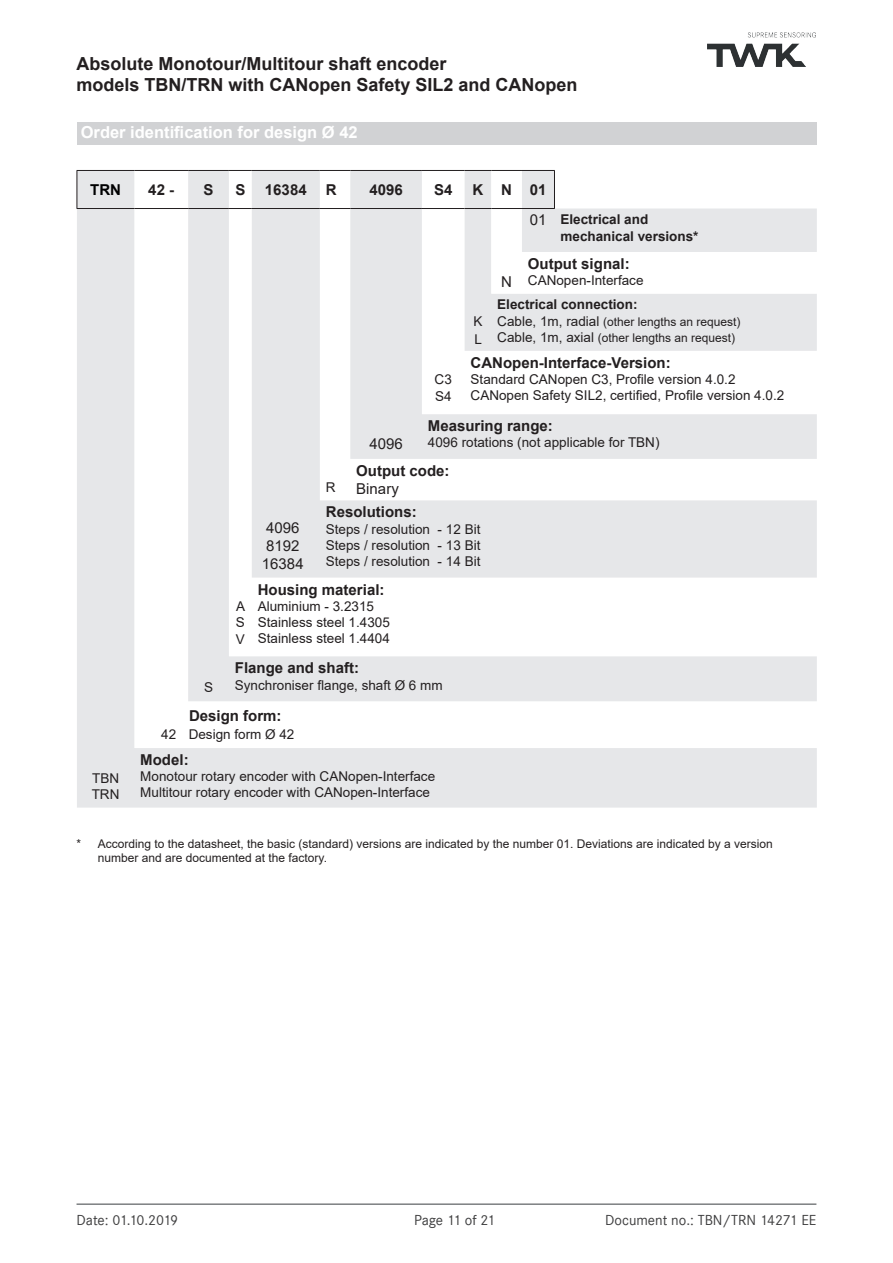
<style>
.page{position:relative;width:893px;height:1263px;background:#fff}
.page>*{position:absolute;margin:0;border:0;box-sizing:border-box;transform-origin:0 0}
.t1{font:700 18px/21.6px "Arial";color:#231f20}
.t2{font:700 16.5px "Arial";color:#fff}
.t3{font:700 15px "Arial";color:#231f20}
.t4{font:15px "Corporate S";color:#3e3e3f}
.t5{font:15px/18px "Arial";color:#231f20}
.t6{font:15px "Corporate S";letter-spacing:-.025em;color:#3e3e3f}
.t7{font:700 15px "Arial";color:#000001}
.t8{font:13.5px/16.2px "Arial";color:#231f20}
.t9{font:700 13.5px/16.2px "Arial";color:#231f20}
.t10{font:12px/16.2px "Arial";color:#231f20}
.s1{font-weight:400;font-size:15px}
.s2{font-size:13.5px}
</style>
<div class="page">
<hr style="left:77px;top:1203px;width:739px;height:2px;background:#7c7f81">
<img style="left:707px;top:33px;width:108px;height:33px">
<svg style="left:77px;top:171px;width:740px;height:636px;fill:#e6e7e9"></svg>
<svg style="left:252px;top:171px;width:565px;height:407px;fill:#e6e7e9"></svg>
<hr style="left:77px;top:170px;width:57px;height:1px;background:#231f20">
<hr style="left:77px;top:171px;width:1px;height:37px;background:#231f20">
<hr style="left:134px;top:170px;width:54px;height:1px;background:#231f20">
<hr style="left:188px;top:170px;width:41px;height:1px;background:#231f20">
<svg style="left:229px;top:170px;width:23px;height:1px"></svg>
<hr style="left:252px;top:170px;width:68px;height:1px;background:#231f20">
<hr style="left:320px;top:170px;width:30px;height:1px;background:#231f20">
<hr style="left:350px;top:170px;width:72px;height:1px;background:#231f20">
<hr style="left:422px;top:170px;width:43px;height:1px;background:#231f20">
<hr style="left:77px;top:208px;width:57px;height:1px;background:#231f20">
<hr style="left:134px;top:208px;width:54px;height:1px;background:#231f20">
<hr style="left:188px;top:208px;width:41px;height:1px;background:#231f20">
<svg style="left:229px;top:208px;width:23px;height:1px"></svg>
<hr style="left:252px;top:208px;width:68px;height:1px;background:#231f20">
<hr style="left:320px;top:208px;width:30px;height:1px;background:#231f20">
<hr style="left:350px;top:208px;width:72px;height:1px;background:#231f20">
<hr style="left:422px;top:208px;width:43px;height:1px;background:#231f20">
<svg style="left:465px;top:170px;width:352px;height:124px"></svg>
<hr style="left:491px;top:208px;width:31px;height:1px;background:#231f20">
<hr style="left:522px;top:208px;width:33px;height:1px;background:#231f20">
<div style="left:77px;top:122px;width:739px;height:23px;background:#d1d2d4"></div>
<h1 class="t1" style="left:77px;top:53px;width:503px">Absolute Monotour/Multitour shaft encoder<br>models TBN/TRN with CANopen Safety SIL2 and CANopen</h1>
<p class="t2" style="left:81px;top:121px;width:278px">Order identification for design Ø 42</p>
<p class="t7" style="left:90px;top:179px;width:32px">TRN</p>
<p class="t3" style="left:148px;top:179px;width:27px">42 -</p>
<p class="t3" style="left:204px;top:179px;width:12px">S</p>
<p class="t3" style="left:235px;top:179px;width:12px">S</p>
<p class="t3" style="left:265px;top:179px;width:43px">16384</p>
<p class="t3" style="left:326px;top:179px;width:12px">R</p>
<p class="t3" style="left:369px;top:179px;width:35px">4096</p>
<p class="t3" style="left:434px;top:179px;width:20px">S4</p>
<p class="t3" style="left:473px;top:179px;width:76px">KN01</p>
<p class="t5" style="left:262px;top:518px;width:43px">4096<br>8192<br>16384</p>
<p class="t5" style="left:369px;top:435px;width:35px">4096</p>
<p class="t8" style="left:435px;top:371px;width:19px">C3<br>S4</p>
<p class="t8" style="left:473px;top:312px;width:11px;line-height:18px">K<br>L</p>
<p class="t5" style="left:501px;top:272px;width:12px">N</p>
<p class="t9" style="left:560px;top:212px;width:140px;text-indent:-31px"><span class="s1">01</span> Electrical and mechanical versions*</p>
<p class="t3" style="left:528px;top:253px;width:103px">Output signal:</p>
<p class="t8" style="left:528px;top:272px;width:117px">CANopen-Interface</p>
<p class="t9" style="left:497px;top:297px;width:142px">Electrical connection:</p>
<p class="t10" style="left:497px;top:313px;width:245px"><span class="s2">Cable, 1m, radial</span> (other lengths an request)<br><span class="s2">Cable, 1m, axial</span> (other lengths an request)</p>
<p class="t3" style="left:471px;top:352px;width:202px">CANopen-Interface-Version:</p>
<p class="t8" style="left:471px;top:371px;width:315px">Standard CANopen C3, Profile version 4.0.2<br>CANopen Safety SIL2, certified, Profile version 4.0.2</p>
<p class="t3" style="left:428px;top:415px;width:127px">Measuring range:</p>
<p class="t8" style="left:428px;top:434px;width:233px">4096 rotations (not applicable for TBN)</p>
<p class="t3" style="left:356px;top:460px;width:95px">Output code:</p>
<p class="t5" style="left:356px;top:479px;width:44px">Binary</p>
<p class="t3" style="left:326px;top:501px;width:92px">Resolutions:</p>
<p class="t8" style="left:326px;top:521px;width:156px;text-align:justify">Steps / resolution - 12 Bit Steps / resolution - 13 Bit Steps / resolution - 14 Bit</p>
<p class="t8" style="left:326px;top:479px;width:11px">R</p>
<p class="t8" style="left:92px;top:770px;width:29px">TBN<br>TRN</p>
<p class="t3" style="left:258px;top:579px;width:128px">Housing material:</p>
<p class="t8" style="left:258px;top:598px;width:134px">Aluminium - 3.2315<br>Stainless steel 1.4305<br>Stainless steel 1.4404</p>
<p class="t3" style="left:235px;top:657px;width:126px">Flange and shaft:</p>
<p class="t8" style="left:235px;top:677px;width:209px">Synchroniser flange, shaft Ø 6 mm</p>
<p class="t3" style="left:189px;top:705px;width:94px">Design form:</p>
<p class="t8" style="left:161px;top:726px;width:135px">42 Design form Ø 42</p>
<p class="t8" style="left:236px;top:598px;width:11px;text-align:justify">A S V</p>
<p class="t8" style="left:204px;top:679px;width:11px">S</p>
<p class="t3" style="left:140px;top:749px;width:50px">Model:</p>
<p class="t8" style="left:140px;top:768px;width:296px">Monotour rotary encoder with CANopen-Interface<br>Multitour rotary encoder with CANopen-Interface</p>
<p class="t10" style="left:98px;top:836px;width:677px;line-height:14.4px;text-indent:-21px">* According to the datasheet, the basic (standard) versions are indicated by the number 01. Deviations are indicated by a version number and are documented at the factory.</p>
<p class="t6" style="left:77px;top:1211px;width:103px">Date: 01.10.2019</p>
<p class="t4" style="left:414px;top:1211px;width:83px">Page 11 of 21</p>
<p class="t4" style="left:605px;top:1211px;width:213px">Document no.: TBN/TRN 14271 EE</p>
</div>
